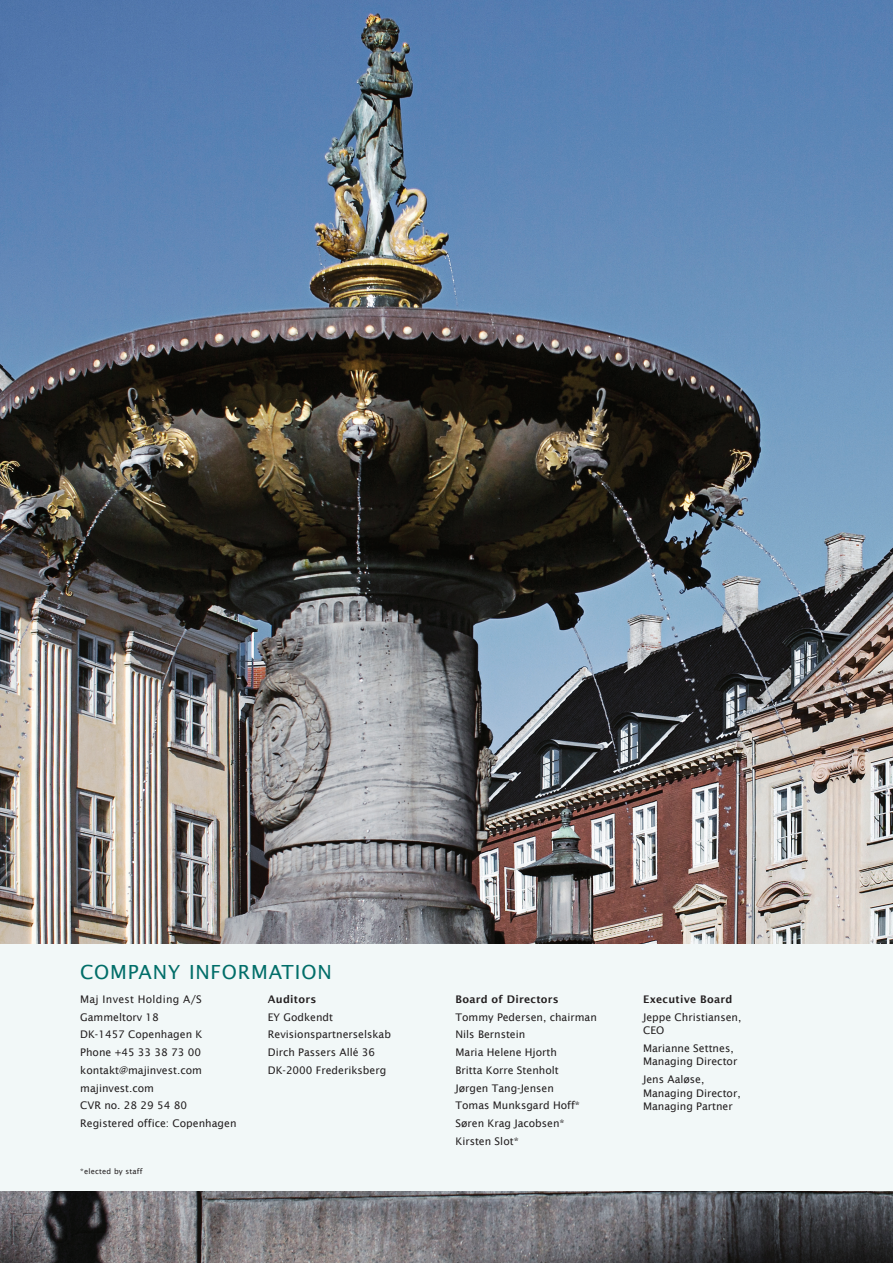
<style>
.page{position:relative;width:893px;height:1263px;background:#fff}
.page>*{position:absolute;margin:0;border:0;box-sizing:border-box;transform-origin:0 0}
.Rubrik_afsnit_21{font:19.5px "Lucida Sans";letter-spacing:.045em;color:#016e69}
.Brød{font:10.5px/13.5px "Lucida Sans";color:#231f20}
.Brød_versal{font:600 10.5px "Lucida Sans";letter-spacing:.025em;color:#231f20}
.Brød_versal-2{font:10.5px "Lucida Sans";letter-spacing:.025em;color:#231f20}
.Brød-2{font:7.5px "Lucida Sans";letter-spacing:.025em;color:#231f20}
</style>
<div class="page">
<img style="left:0;top:0;width:893px;height:1263px">
<div style="left:0;top:944px;width:893px;height:247px;background:#f2f8f8"></div>
<p class="Rubrik_afsnit_21" style="left:80px;top:961px;width:253px">COMPANY INFORMATION</p>
<p class="Brød_versal-2" style="left:80px;top:993px;width:123px">Maj Invest Holding A/S</p>
<p class="Brød" style="left:80px;top:1010px;width:80px">Gammeltorv 18</p>
<p class="Brød" style="left:80px;top:1028px;width:124px">DK-1457 Copenhagen K</p>
<p class="Brød" style="left:80px;top:1046px;width:122px">Phone +45 33 38 73 00</p>
<p class="Brød" style="left:80px;top:1063px;width:123px">kontakt@majinvest.com</p>
<p class="Brød" style="left:80px;top:1081px;width:75px">majinvest.com</p>
<p class="Brød" style="left:80px;top:1099px;width:108px">CVR no. 28 29 54 80</p>
<p class="Brød" style="left:80px;top:1117px;width:158px">Registered office: Copenhagen</p>
<p class="Brød-2" style="left:80px;top:1167px;width:64px">*elected by staff</p>
<p class="Brød_versal" style="left:268px;top:993px;width:50px">Auditors</p>
<p class="Brød" style="left:268px;top:1010px;width:67px">EY Godkendt</p>
<p class="Brød" style="left:268px;top:1028px;width:125px">Revisionspartnerselskab</p>
<p class="Brød" style="left:268px;top:1046px;width:109px">Dirch Passers Allé 36</p>
<p class="Brød" style="left:268px;top:1063px;width:120px">DK-2000 Frederiksberg</p>
<p class="Brød_versal" style="left:455px;top:993px;width:105px">Board of Directors</p>
<p class="Brød" style="left:455px;top:1010px;width:143px">Tommy Pedersen, chairman</p>
<p class="Brød" style="left:455px;top:1028px;width:71px">Nils Bernstein</p>
<p class="Brød" style="left:455px;top:1046px;width:103px">Maria Helene Hjorth</p>
<p class="Brød" style="left:455px;top:1063px;width:105px">Britta Korre Stenholt</p>
<p class="Brød" style="left:455px;top:1081px;width:100px">Jørgen Tang-Jensen</p>
<p class="Brød" style="left:455px;top:1099px;width:126px">Tomas Munksgard Hoff*</p>
<p class="Brød" style="left:455px;top:1117px;width:111px">Søren Krag Jacobsen*</p>
<p class="Brød" style="left:455px;top:1134px;width:65px">Kirsten Slot*</p>
<p class="Brød_versal" style="left:643px;top:993px;width:91px">Executive Board</p>
<p class="Brød" style="left:643px;top:1010px;width:100px">Jeppe Christiansen,<br>CEO</p>
<p class="Brød" style="left:643px;top:1041px;width:96px">Marianne Settnes,<br>Managing Director</p>
<p class="Brød" style="left:643px;top:1073px;width:99px">Jens Aaløse,<br>Managing Director,<br>Managing Partner</p>
</div>
